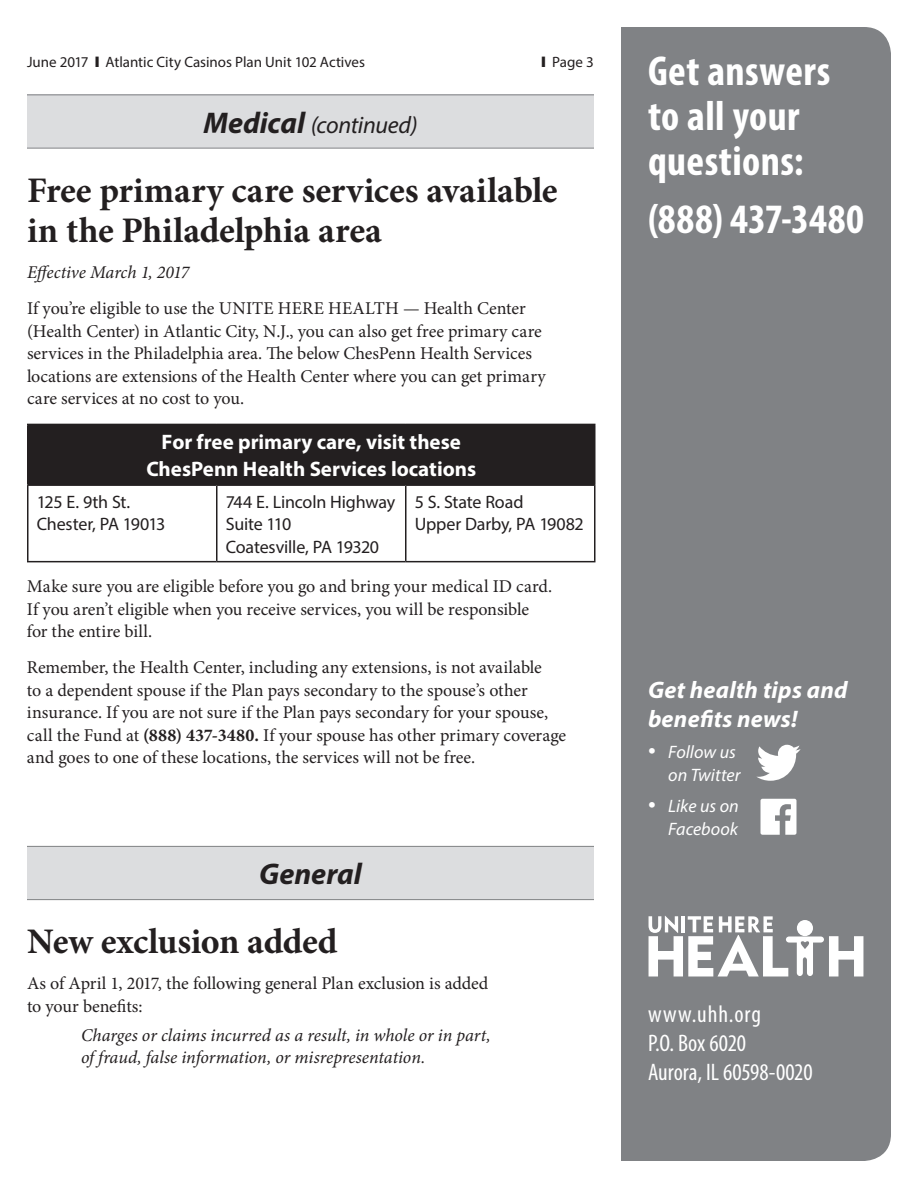
<style>
.page{position:relative;width:918px;height:1188px;background:#fff}
.page>*{position:absolute;margin:0;border:0;box-sizing:border-box;transform-origin:0 0}
.t1{font:700 condensed 42px/45px "Myriad Pro";letter-spacing:.01em;color:#fff}
.t2{font:700 36px/40.5px "Minion Pro";letter-spacing:-.005em;color:#231f20}
.t3{font:italic 700 30px "Myriad Pro";color:#231f20}
.t4{font:condensed 24px/29.2px "Myriad Pro";color:#fff}
.t5{font:italic 700 24px/29.2px "Myriad Pro";letter-spacing:.01em;color:#fff}
.t6{font:italic 24px "Myriad Pro";letter-spacing:-.01em;color:#231f20}
.t7{font:700 21px/27px "Myriad Pro";color:#fff;text-align:center}
.t8{font:18px/22.5px "Minion Pro";letter-spacing:-.005em;color:#231f20}
.t9{font:italic 18px/22.5px "Minion Pro";letter-spacing:-.005em;color:#231f20}
.t10{font:18px/22.5px "Myriad Pro";letter-spacing:-.01em;color:#231f20}
.t11{font:italic 18px/22.5px "Myriad Pro";color:#fff;text-align:right}
.t12{font:15px "Myriad Pro";letter-spacing:-.005em;color:#231f20}
.s1{font-weight:700;font-size:30px}
.s2{font-weight:700}
.s3{font-size:27px}
</style>
<div class="page">
<div style="left:621px;top:27px;width:270px;height:1134px;background:#808285"></div>
<svg style="left:756px;top:745px;width:45px;height:36px"></svg>
<svg style="left:761px;top:799px;width:36px;height:36px"></svg>
<svg style="left:649px;top:916px;width:214px;height:60px"></svg>
<div style="left:27px;top:94px;width:567px;height:54px;background:#dcdddf"></div>
<hr style="left:27px;top:94px;width:567px;height:1px;background:#808285">
<hr style="left:27px;top:148px;width:567px;height:1px;background:#808285">
<div style="left:28px;top:424px;width:567px;height:61px;background:#231f20"></div>
<hr style="left:27px;top:424px;width:190px;height:1px;background:#231f20">
<hr style="left:27px;top:425px;width:1px;height:59px;background:#231f20">
<hr style="left:406px;top:424px;width:190px;height:1px;background:#231f20">
<hr style="left:594px;top:425px;width:2px;height:59px;background:#231f20">
<hr style="left:27px;top:484px;width:190px;height:2px;background:#231f20">
<hr style="left:27px;top:486px;width:1px;height:75px;background:#231f20">
<hr style="left:217px;top:484px;width:189px;height:2px;background:#231f20">
<hr style="left:216px;top:486px;width:2px;height:75px;background:#231f20">
<hr style="left:406px;top:484px;width:190px;height:2px;background:#231f20">
<hr style="left:405px;top:486px;width:1px;height:75px;background:#231f20">
<hr style="left:594px;top:486px;width:2px;height:75px;background:#231f20">
<hr style="left:27px;top:561px;width:190px;height:1px;background:#231f20">
<hr style="left:217px;top:561px;width:189px;height:1px;background:#231f20">
<hr style="left:406px;top:561px;width:190px;height:1px;background:#231f20">
<div style="left:27px;top:846px;width:567px;height:54px;background:#dcdddf"></div>
<hr style="left:27px;top:846px;width:567px;height:1px;background:#808285">
<hr style="left:27px;top:899px;width:567px;height:1px;background:#808285">
<p class="t12" style="left:27px;top:53px;width:340px">June 2017 ❙ Atlantic City Casinos Plan Unit 102 Actives</p>
<p class="t12" style="left:542px;top:53px;width:54px">❙ Page 3</p>
<h3 class="t6" style="left:203px;top:110px;width:216px"><span class="s1">Medical</span> (continued)</h3>
<h2 class="t2" style="left:27px;top:169px;width:532px">Free primary care services available in the Philadelphia area</h2>
<p class="t9" style="left:27px;top:261px;width:164px">Effective March 1, 2017</p>
<p class="t8" style="left:27px;top:297px;width:520px">If you’re eligible to use the UNITE HERE HEALTH — Health Center (Health Center) in Atlantic City, N.J., you can also get free primary care services in the Philadelphia area. The below ChesPenn Health Services locations are extensions of the Health Center where you can get primary care services at no cost to you.</p>
<p class="t7" style="left:146px;top:428px;width:331px">For free primary care, visit these<br>ChesPenn Health Services locations</p>
<p class="t10" style="left:37px;top:490px;width:130px">125 E. 9th St.<br>Chester, PA 19013</p>
<p class="t10" style="left:226px;top:490px;width:171px">744 E. Lincoln Highway<br>Suite 110<br>Coatesville, PA 19320</p>
<p class="t10" style="left:415px;top:490px;width:171px">5 S. State Road<br>Upper Darby, PA 19082</p>
<p class="t8" style="left:27px;top:576px;width:527px">Make sure you are eligible before you go and bring your medical ID card.<br>If you aren’t eligible when you receive services, you will be responsible for the entire bill.</p>
<p class="t8" style="left:27px;top:657px;width:541px">Remember, the Health Center, including any extensions, is not available<br>to a dependent spouse if the Plan pays secondary to the spouse’s other insurance. If you are not sure if the Plan pays secondary for your spouse, call the Fund at <span class="s2">(888) 437-3480.</span> If your spouse has other primary coverage and goes to one of these locations, the services will not be free.</p>
<h3 class="t3" style="left:259px;top:855px;width:104px">General</h3>
<h2 class="t2" style="left:27px;top:921px;width:312px">New exclusion added</h2>
<p class="t8" style="left:27px;top:972px;width:463px">As of April 1, 2017, the following general Plan exclusion is added to your benefits:</p>
<p class="t9" style="left:81px;top:1024px;width:411px">Charges or claims incurred as a result, in whole or in part, of fraud, false information, or misrepresentation.</p>
<h1 class="t1" style="left:648px;top:47px;width:184px">Get answers to all your questions:</h1>
<h1 class="t1" style="left:648px;top:196px;width:217px">(888) 437-3480</h1>
<h3 class="t5" style="left:648px;top:674px;width:201px">Get health tips and benefits news!</h3>
<p class="t11" style="left:648px;top:741px;width:94px"><span class="s3">•</span> Follow us on Twitter</p>
<p class="t11" style="left:648px;top:795px;width:92px"><span class="s3">•</span> Like us on<br>Facebook</p>
<h3 class="t4" style="left:648px;top:999px;width:166px">www.uhh.org<br>P.O. Box 6020<br>Aurora, IL 60598-0020</h3>
</div>
